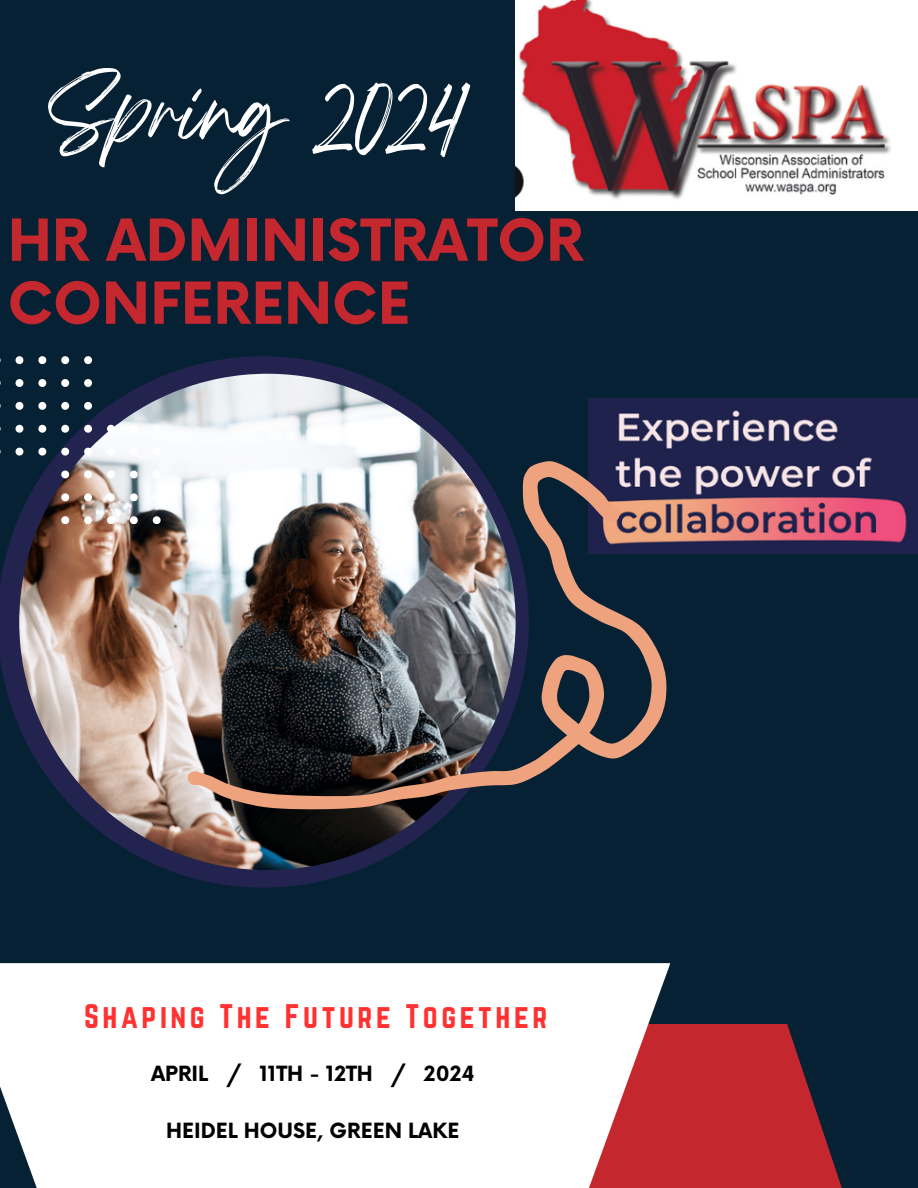
<style>
.page{position:relative;width:918px;height:1188px;background:#062133}
.page>*{position:absolute;margin:0;border:0;box-sizing:border-box;transform-origin:0 0}
.t1{font:67.8px "Breathing";color:#fff}
.t2{font:700 56.4px/63px "Now";color:#c5272e}
.t3{font:29.85px "Norwester";letter-spacing:.12em;color:#ff3131}
.t4{font:700 20.4px "Now";color:#000}
</style>
<div class="page">
<svg style="left:0;top:356px;width:358px;height:532px"></svg>
<svg style="left:670px;top:1024px;width:172px;height:164px;fill:#c5272e"></svg>
<svg style="left:0;top:963px;width:670px;height:225px;background:#f7efef"></svg>
<img style="left:19px;top:374px;width:455px;height:496px">
<svg style="left:16px;top:356px;width:7px;height:8px"></svg>
<svg style="left:38px;top:356px;width:8px;height:8px"></svg>
<svg style="left:61px;top:356px;width:8px;height:8px"></svg>
<svg style="left:84px;top:356px;width:8px;height:8px"></svg>
<svg style="left:16px;top:379px;width:7px;height:8px"></svg>
<svg style="left:38px;top:379px;width:8px;height:8px"></svg>
<svg style="left:61px;top:379px;width:8px;height:8px"></svg>
<svg style="left:84px;top:379px;width:8px;height:8px"></svg>
<svg style="left:16px;top:402px;width:7px;height:8px"></svg>
<svg style="left:38px;top:402px;width:8px;height:8px"></svg>
<svg style="left:61px;top:402px;width:8px;height:8px"></svg>
<svg style="left:84px;top:402px;width:8px;height:8px"></svg>
<svg style="left:16px;top:425px;width:7px;height:8px"></svg>
<svg style="left:38px;top:425px;width:8px;height:8px"></svg>
<svg style="left:61px;top:425px;width:8px;height:8px"></svg>
<svg style="left:84px;top:425px;width:8px;height:8px"></svg>
<svg style="left:107px;top:425px;width:8px;height:8px"></svg>
<svg style="left:130px;top:425px;width:8px;height:8px"></svg>
<svg style="left:153px;top:425px;width:7px;height:8px"></svg>
<svg style="left:16px;top:448px;width:7px;height:8px"></svg>
<svg style="left:38px;top:448px;width:8px;height:8px"></svg>
<svg style="left:61px;top:448px;width:8px;height:8px"></svg>
<svg style="left:84px;top:448px;width:8px;height:8px"></svg>
<svg style="left:107px;top:448px;width:8px;height:8px"></svg>
<svg style="left:130px;top:448px;width:8px;height:8px"></svg>
<svg style="left:153px;top:448px;width:7px;height:8px"></svg>
<svg style="left:61px;top:471px;width:8px;height:7px"></svg>
<svg style="left:84px;top:471px;width:8px;height:7px"></svg>
<svg style="left:107px;top:471px;width:8px;height:7px"></svg>
<svg style="left:130px;top:471px;width:8px;height:7px"></svg>
<svg style="left:153px;top:471px;width:7px;height:7px"></svg>
<svg style="left:61px;top:493px;width:8px;height:8px"></svg>
<svg style="left:84px;top:493px;width:8px;height:8px"></svg>
<svg style="left:107px;top:493px;width:8px;height:8px"></svg>
<svg style="left:130px;top:493px;width:8px;height:8px"></svg>
<svg style="left:153px;top:493px;width:7px;height:8px"></svg>
<svg style="left:61px;top:516px;width:8px;height:8px"></svg>
<svg style="left:84px;top:516px;width:8px;height:8px"></svg>
<svg style="left:107px;top:516px;width:8px;height:8px"></svg>
<svg style="left:130px;top:516px;width:8px;height:8px"></svg>
<svg style="left:153px;top:516px;width:7px;height:8px"></svg>
<img style="left:516px;top:0;width:402px;height:211px">
<img style="left:588px;top:398px;width:330px;height:156px">
<img style="left:188px;top:461px;width:479px;height:349px">
<p class="t1" style="left:48px;top:92px;width:411px">Spring 2024</p>
<h2 class="t2" style="left:8px;top:212px;width:578px">HR ADMINISTRATOR<br>CONFERENCE</h2>
<p class="t3" style="left:84px;top:998px;width:465px">Shaping The Future Together</p>
<p class="t4" style="left:151px;top:1063px;width:325px">APRIL / 11TH - 12TH / 2024</p>
<p class="t4" style="left:166px;top:1119px;width:295px">HEIDEL HOUSE, GREEN LAKE</p>
</div>
